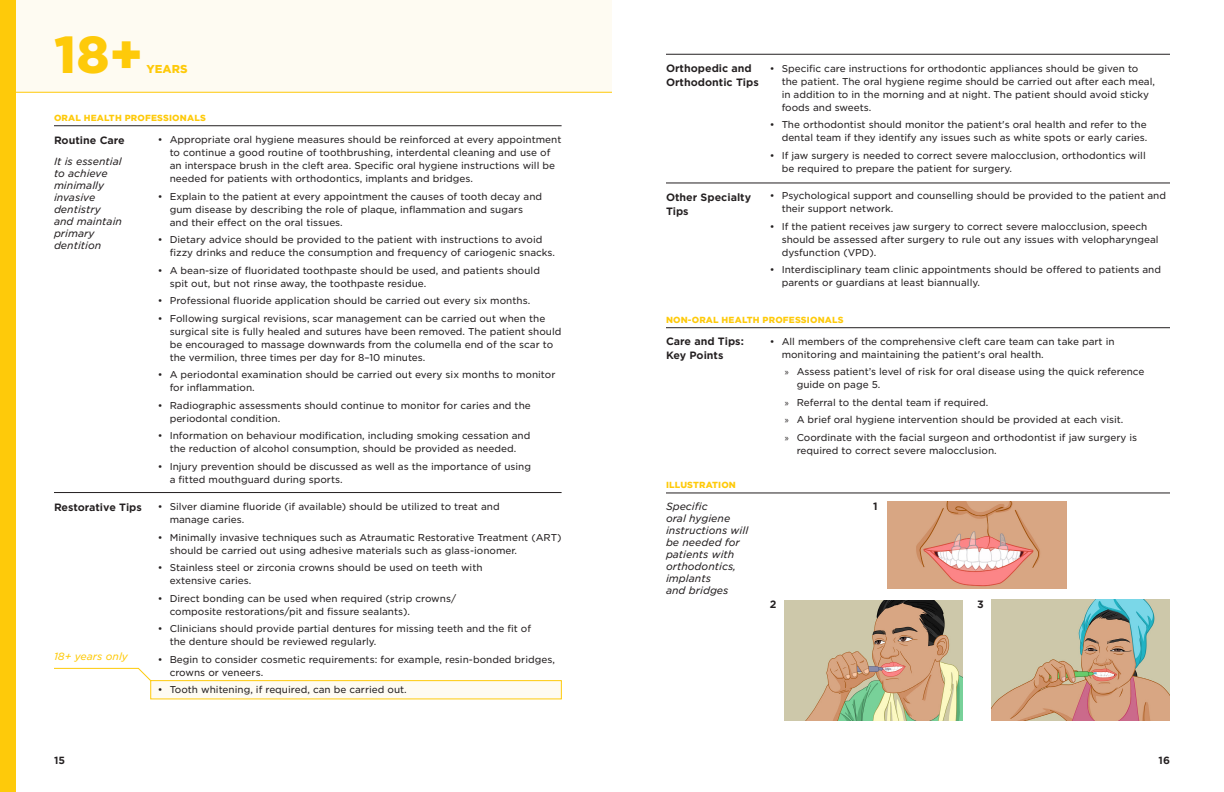
<style>
.page{position:relative;width:1224px;height:792px;background:#fff}
.page>*{position:absolute;margin:0;border:0;box-sizing:border-box;transform-origin:0 0}
.t1{font:900 50px "Gotham S Sm";color:#feca0a}
.t2{font:900 11px "Gotham S Sm";color:#feca0a}
.Subhead_1{font:700 10.2px/13.8px "Gotham S Sm";color:#231f20}
.Subhead_1-2{font:italic 10px/12px "Gotham S Sm";color:#231f20}
.Call_Out_Info{font:italic 10px "Gotham S Sm";color:#feca0a}
.t3{font:700 10px "Gotham S Sm";color:#231f20}
.t4{font:9.5px/13px "Gotham S Sm";color:#231f20}
.t5{font:900 8.5px "Gotham S Sm";letter-spacing:.02em;color:#feca0a}
.s1{font-family:"Myriad Pro"}
</style>
<div class="page">
<img style="left:991px;top:600px;width:179px;height:120px">
<img style="left:784px;top:600px;width:179px;height:120px">
<img style="left:887px;top:502px;width:179px;height:86px">
<svg style="left:54px;top:668px;width:97px;height:13px"></svg>
<div style="left:150px;top:680px;width:412px;height:19px;background:#fefbf2;border:1px solid #feca0a"></div>
<div style="left:0;top:0;width:612px;height:93px;background:#fefbf2"></div>
<div style="left:0;top:0;width:16px;height:792px;background:#feca0a"></div>
<hr style="left:16px;top:92px;width:596px;height:1px;background:#feca0a">
<hr style="left:54px;top:125px;width:508px;height:1px;background:#231f20">
<hr style="left:54px;top:492px;width:508px;height:1px;background:#231f20">
<hr style="left:666px;top:54px;width:504px;height:1px;background:#231f20">
<hr style="left:666px;top:327px;width:504px;height:1px;background:#231f20">
<hr style="left:666px;top:183px;width:504px;height:1px;background:#231f20">
<hr style="left:666px;top:493px;width:504px;height:1px;background:#231f20">
<p class="t1" style="left:54px;top:19px;width:91px">18+</p>
<p class="t2" style="left:147px;top:61px;width:43px">YEARS</p>
<p class="t5" style="left:54px;top:112px;width:153px">ORAL HEALTH PROFESSIONALS</p>
<p class="Subhead_1" style="left:54px;top:133px;width:72px">Routine Care</p>
<p class="Subhead_1-2" style="left:54px;top:155px;width:70px">It is essential to achieve minimally invasive dentistry and maintain primary dentition</p>
<p class="t4" style="left:170px;top:133px;width:393px;text-indent:-12px">• Appropriate oral hygiene measures should be reinforced at every appointment to continue a good routine of toothbrushing, interdental cleaning and use of an interspace brush in the cleft area. Specific oral hygiene instructions will be needed for patients with orthodontics, implants and bridges.</p>
<p class="t4" style="left:170px;top:190px;width:374px;text-indent:-12px">• Explain to the patient at every appointment the causes of tooth decay and gum disease by describing the role of plaque, inflammation and sugars and their effect on the oral tissues.</p>
<p class="t4" style="left:170px;top:233px;width:387px;text-indent:-12px">• Dietary advice should be provided to the patient with instructions to avoid fizzy drinks and reduce the consumption and frequency of cariogenic snacks.</p>
<p class="t4" style="left:170px;top:264px;width:372px;text-indent:-12px">• A bean-size of fluoridated toothpaste should be used, and patients should spit out, but not rinse away, the toothpaste residue.</p>
<p class="t4" style="left:158px;top:294px;width:374px">• Professional fluoride application should be carried out every six months.</p>
<p class="t4" style="left:170px;top:312px;width:393px;text-indent:-12px">• Following surgical revisions, scar management can be carried out when the surgical site is fully healed and sutures have been removed. The patient should be encouraged to massage downwards from the columella end of the scar to the vermilion, three times per day for 8–10 minutes.</p>
<p class="t4" style="left:170px;top:368px;width:387px;text-indent:-12px">• A periodontal examination should be carried out every six months to monitor for inflammation.</p>
<p class="t4" style="left:170px;top:399px;width:363px;text-indent:-12px">• Radiographic assessments should continue to monitor for caries and the periodontal condition.</p>
<p class="t4" style="left:158px;top:429px;width:374px;text-align:center">• Information on behaviour modification, including smoking cessation and the reduction of alcohol consumption, should be provided as needed.</p>
<p class="t4" style="left:170px;top:460px;width:363px;text-indent:-12px">• Injury prevention should be discussed as well as the importance of using a fitted mouthguard during sports.</p>
<p class="t4" style="left:170px;top:500px;width:332px;text-indent:-12px">• Silver diamine fluoride (if available) should be utilized to treat and manage caries.</p>
<p class="t4" style="left:170px;top:530px;width:393px;text-indent:-12px">• Minimally invasive techniques such as Atraumatic Restorative Treatment (ART) should be carried out using adhesive materials such as glass-ionomer.</p>
<p class="t4" style="left:170px;top:561px;width:314px;text-indent:-12px">• Stainless steel or zirconia crowns should be used on teeth with extensive caries.</p>
<p class="t4" style="left:170px;top:591px;width:288px;text-indent:-12px">• Direct bonding can be used when required (strip crowns/ composite restorations/pit and fissure sealants).</p>
<p class="t4" style="left:170px;top:622px;width:363px;text-indent:-12px">• Clinicians should provide partial dentures for missing teeth and the fit of the denture should be reviewed regularly.</p>
<p class="t4" style="left:170px;top:652px;width:387px;text-indent:-12px">• Begin to consider cosmetic requirements: for example, resin-bonded bridges, crowns or veneers.</p>
<p class="t4" style="left:158px;top:683px;width:251px">• Tooth whitening, if required, can be carried out.</p>
<p class="Subhead_1" style="left:54px;top:500px;width:89px">Restorative Tips</p>
<p class="Call_Out_Info" style="left:54px;top:650px;width:76px">18+ years only</p>
<p class="Subhead_1" style="left:666px;top:62px;width:94px">Orthopedic and<br>Orthodontic Tips</p>
<p class="Subhead_1" style="left:666px;top:190px;width:87px">Other Specialty<br>Tips</p>
<p class="t4" style="left:782px;top:62px;width:375px;text-indent:-12px">• Specific care instructions for orthodontic appliances should be given to the patient. The oral hygiene regime should be carried out after each meal, in addition to in the morning and at night. The patient should avoid sticky foods and sweets.</p>
<p class="t4" style="left:770px;top:118px;width:379px;text-align:right">• The orthodontist should monitor the patient's oral health and refer to the dental team if they identify any issues such as white spots or early caries.</p>
<p class="t4" style="left:782px;top:149px;width:366px;text-indent:-12px">• If jaw surgery is needed to correct severe malocclusion, orthodontics will be required to prepare the patient for surgery.</p>
<p class="t4" style="left:782px;top:189px;width:386px;text-indent:-12px">• Psychological support and counselling should be provided to the patient and their support network.</p>
<p class="t4" style="left:782px;top:219px;width:378px;text-indent:-12px">• If the patient receives jaw surgery to correct severe malocclusion, speech should be assessed after surgery to rule out any issues with velopharyngeal dysfunction (VPD).</p>
<p class="t4" style="left:782px;top:263px;width:381px;text-indent:-12px">• Interdisciplinary team clinic appointments should be offered to patients and parents or guardians at least biannually.</p>
<p class="t5" style="left:666px;top:314px;width:179px">NON-ORAL HEALTH PROFESSIONALS</p>
<p class="t4" style="left:782px;top:335px;width:334px;text-indent:-12px">• All members of the comprehensive cleft care team can take part in monitoring and maintaining the patient's oral health.</p>
<p class="t4" style="left:797px;top:365px;width:349px;text-indent:-12px"><span class="s1">»</span> Assess patient’s level of risk for oral disease using the quick reference guide on page 5.</p>
<p class="t4" style="left:785px;top:396px;width:205px"><span class="s1">»</span> Referral to the dental team if required.</p>
<p class="t4" style="left:785px;top:413px;width:340px"><span class="s1">»</span> A brief oral hygiene intervention should be provided at each visit.</p>
<p class="t4" style="left:797px;top:431px;width:342px;text-indent:-12px"><span class="s1">»</span> Coordinate with the facial surgeon and orthodontist if jaw surgery is required to correct severe malocclusion.</p>
<p class="Subhead_1" style="left:666px;top:335px;width:79px">Care and Tips:<br>Key Points</p>
<p class="t5" style="left:666px;top:479px;width:71px">ILLUSTRATION</p>
<p class="Subhead_1-2" style="left:666px;top:501px;width:43px">Specific</p>
<p class="Subhead_1" style="left:873px;top:500px;width:6px">1</p>
<p class="Subhead_1-2" style="left:666px;top:513px;width:84px">oral hygiene instructions will be needed for patients with orthodontics, implants<br>and bridges</p>
<p class="Subhead_1" style="left:770px;top:597px;width:8px">2</p>
<p class="Subhead_1" style="left:977px;top:597px;width:8px">3</p>
<p class="t3" style="left:54px;top:753px;width:13px">15</p>
<p class="t3" style="left:1159px;top:753px;width:13px">16</p>
</div>
